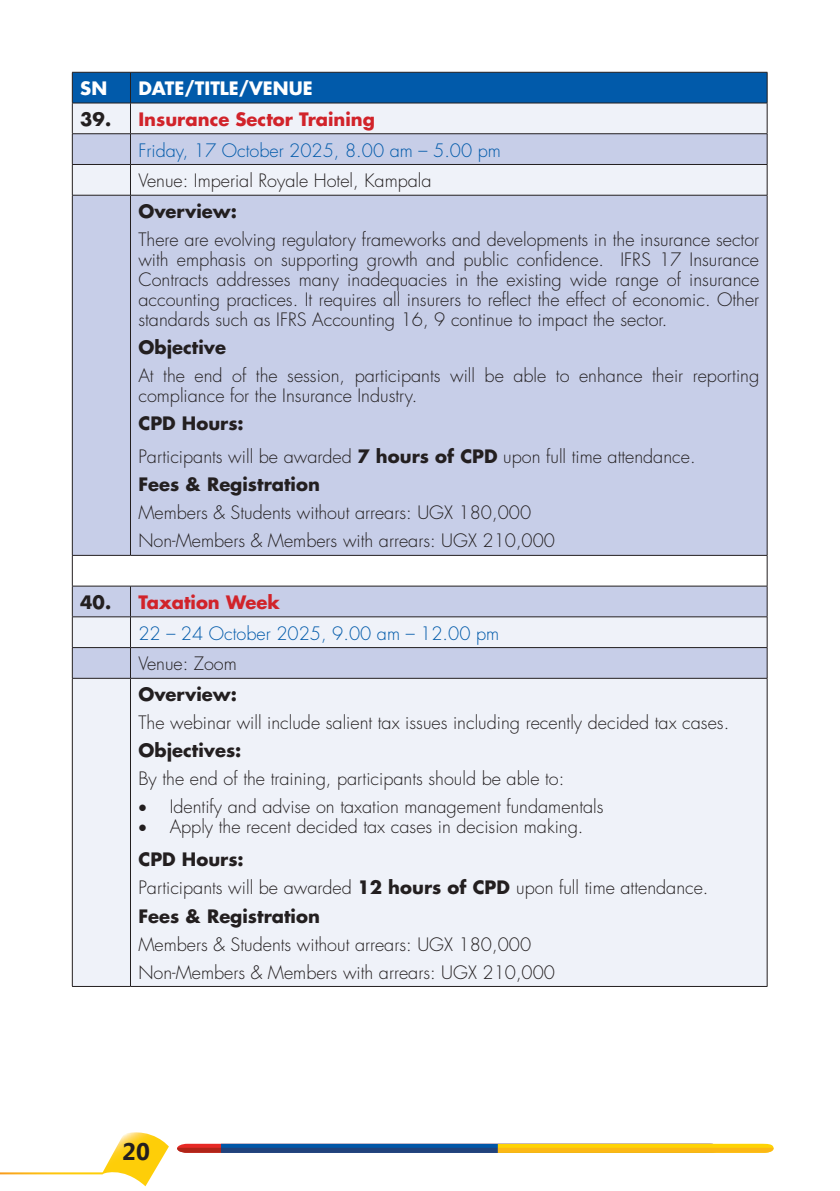
<style>
.page{position:relative;width:840px;height:1191px;background:#fff}
.page>*{position:absolute;margin:0;border:0;box-sizing:border-box;transform-origin:0 0}
.t1{font:700 24px "Myanmar Text";color:#231f20}
.t2{font:300 18px/20px "Futura Std";color:#231f20;text-align:justify}
.t3{font:700 18px "Futura Std";color:#231f20}
.t4{font:300 18px "Futura Std";color:#015aaa}
.t5{font:700 18px "Futura Std";color:#d1232a}
.t6{font:700 18px "Futura Std";color:#fff}
.s1{font-weight:700}
</style>
<div class="page">
<svg style="left:177px;top:1143px;width:596px;height:9px;background:#938858"></svg>
<svg style="left:102px;top:1132px;width:67px;height:54px"></svg>
<div style="left:73px;top:73px;width:693px;height:30px;background:#015aaa"></div>
<div style="left:73px;top:104px;width:693px;height:882px;background:#eff2f9"></div>
<svg style="left:73px;top:134px;width:693px;height:544px;fill:#c7cee8"></svg>
<hr style="left:72px;top:72px;width:58px;height:1px;background:#231f20">
<hr style="left:72px;top:73px;width:1px;height:30px;background:#231f20">
<hr style="left:130px;top:72px;width:637px;height:1px;background:#231f20">
<hr style="left:130px;top:73px;width:1px;height:30px;background:#231f20">
<hr style="left:766px;top:73px;width:1px;height:30px;background:#231f20">
<hr style="left:72px;top:103px;width:58px;height:1px;background:#231f20">
<hr style="left:72px;top:103px;width:1px;height:30px;background:#231f20">
<hr style="left:130px;top:103px;width:637px;height:1px;background:#231f20">
<hr style="left:130px;top:103px;width:1px;height:30px;background:#231f20">
<hr style="left:766px;top:103px;width:1px;height:30px;background:#231f20">
<hr style="left:72px;top:133px;width:58px;height:1px;background:#231f20">
<hr style="left:72px;top:134px;width:1px;height:30px;background:#231f20">
<hr style="left:130px;top:133px;width:637px;height:1px;background:#231f20">
<hr style="left:130px;top:134px;width:1px;height:30px;background:#231f20">
<hr style="left:766px;top:134px;width:1px;height:30px;background:#231f20">
<hr style="left:72px;top:164px;width:58px;height:1px;background:#231f20">
<hr style="left:72px;top:165px;width:1px;height:30px;background:#231f20">
<hr style="left:130px;top:164px;width:637px;height:1px;background:#231f20">
<hr style="left:130px;top:165px;width:1px;height:30px;background:#231f20">
<hr style="left:766px;top:165px;width:1px;height:30px;background:#231f20">
<hr style="left:72px;top:195px;width:58px;height:1px;background:#231f20">
<hr style="left:72px;top:195px;width:1px;height:360px;background:#231f20">
<hr style="left:72px;top:555px;width:58px;height:1px;background:#231f20">
<hr style="left:72px;top:555px;width:1px;height:31px;background:#231f20">
<hr style="left:766px;top:555px;width:1px;height:31px;background:#231f20">
<hr style="left:72px;top:586px;width:58px;height:1px;background:#231f20">
<hr style="left:72px;top:586px;width:1px;height:30px;background:#231f20">
<hr style="left:130px;top:586px;width:637px;height:1px;background:#231f20">
<hr style="left:130px;top:586px;width:1px;height:30px;background:#231f20">
<hr style="left:766px;top:586px;width:1px;height:30px;background:#231f20">
<hr style="left:72px;top:616px;width:58px;height:1px;background:#231f20">
<hr style="left:72px;top:617px;width:1px;height:30px;background:#231f20">
<hr style="left:130px;top:616px;width:637px;height:1px;background:#231f20">
<hr style="left:130px;top:617px;width:1px;height:30px;background:#231f20">
<hr style="left:766px;top:617px;width:1px;height:30px;background:#231f20">
<hr style="left:72px;top:647px;width:58px;height:1px;background:#231f20">
<hr style="left:72px;top:648px;width:1px;height:30px;background:#231f20">
<hr style="left:130px;top:647px;width:637px;height:1px;background:#231f20">
<hr style="left:130px;top:648px;width:1px;height:30px;background:#231f20">
<hr style="left:766px;top:648px;width:1px;height:30px;background:#231f20">
<hr style="left:72px;top:678px;width:58px;height:1px;background:#231f20">
<hr style="left:72px;top:678px;width:1px;height:308px;background:#231f20">
<hr style="left:72px;top:986px;width:58px;height:1px;background:#231f20">
<hr style="left:130px;top:195px;width:1px;height:360px;background:#231f20">
<hr style="left:130px;top:195px;width:637px;height:1px;background:#231f20">
<hr style="left:766px;top:195px;width:1px;height:360px;background:#231f20">
<hr style="left:130px;top:555px;width:637px;height:1px;background:#231f20">
<hr style="left:130px;top:678px;width:1px;height:308px;background:#231f20">
<hr style="left:130px;top:678px;width:637px;height:1px;background:#231f20">
<hr style="left:766px;top:678px;width:1px;height:308px;background:#231f20">
<hr style="left:130px;top:986px;width:637px;height:1px;background:#231f20">
<p class="t6" style="left:80px;top:76px;width:28px">SN</p>
<p class="t6" style="left:138px;top:76px;width:176px">DATE/TITLE/VENUE</p>
<p class="t3" style="left:80px;top:107px;width:32px">39.</p>
<p class="t5" style="left:138px;top:107px;width:238px">Insurance Sector Training</p>
<p class="t4" style="left:138px;top:139px;width:364px">Friday, 17 October 2025, 8.00 am – 5.00 pm</p>
<p class="t2" style="left:138px;top:171px;width:294px">Venue: Imperial Royale Hotel, Kampala</p>
<p class="t3" style="left:138px;top:199px;width:100px">Overview:</p>
<p class="t2" style="left:138px;top:230px;width:622px">There are evolving regulatory frameworks and developments in the insurance sector with emphasis on supporting growth and public confidence. IFRS 17 Insurance Contracts addresses many inadequacies in the existing wide range of insurance accounting practices. It requires all insurers to reflect the effect of economic. Other standards such as IFRS Accounting 16, 9 continue to impact the sector.</p>
<p class="t3" style="left:138px;top:335px;width:89px">Objective</p>
<p class="t2" style="left:138px;top:366px;width:622px">At the end of the session, participants will be able to enhance their reporting compliance for the Insurance Industry.</p>
<p class="t3" style="left:138px;top:411px;width:107px">CPD Hours:</p>
<p class="t2" style="left:138px;top:447px;width:558px">Participants will be awarded <span class="s1">7 hours of CPD</span> upon full time attendance.</p>
<p class="t3" style="left:138px;top:473px;width:183px">Fees &amp; Registration</p>
<p class="t2" style="left:138px;top:503px;width:394px">Members &amp; Students without arrears: UGX 180,000</p>
<p class="t2" style="left:138px;top:531px;width:418px">Non-Members &amp; Members with arrears: UGX 210,000</p>
<p class="t3" style="left:80px;top:590px;width:32px">40.</p>
<p class="t5" style="left:138px;top:590px;width:143px">Taxation Week</p>
<p class="t4" style="left:138px;top:622px;width:362px">22 – 24 October 2025, 9.00 am – 12.00 pm</p>
<p class="t2" style="left:138px;top:654px;width:100px">Venue: Zoom</p>
<p class="t3" style="left:138px;top:682px;width:100px">Overview:</p>
<p class="t2" style="left:138px;top:713px;width:592px">The webinar will include salient tax issues including recently decided tax cases.</p>
<p class="t3" style="left:138px;top:738px;width:104px">Objectives:</p>
<p class="t2" style="left:138px;top:769px;width:427px">By the end of the training, participants should be able to:</p>
<p class="t2" style="left:138px;top:797px;width:466px">• Identify and advise on taxation management fundamentals</p>
<p class="t2" style="left:138px;top:817px;width:446px">• Apply the recent decided tax cases in decision making.</p>
<p class="t3" style="left:138px;top:847px;width:107px">CPD Hours:</p>
<p class="t2" style="left:138px;top:878px;width:571px">Participants will be awarded <span class="s1">12 hours of CPD</span> upon full time attendance.</p>
<p class="t3" style="left:138px;top:903px;width:183px">Fees &amp; Registration</p>
<p class="t2" style="left:138px;top:934px;width:394px">Members &amp; Students without arrears: UGX 180,000</p>
<p class="t2" style="left:138px;top:962px;width:418px">Non-Members &amp; Members with arrears: UGX 210,000</p>
<h1 class="t1" style="left:122px;top:1137px;width:29px">20</h1>
</div>
